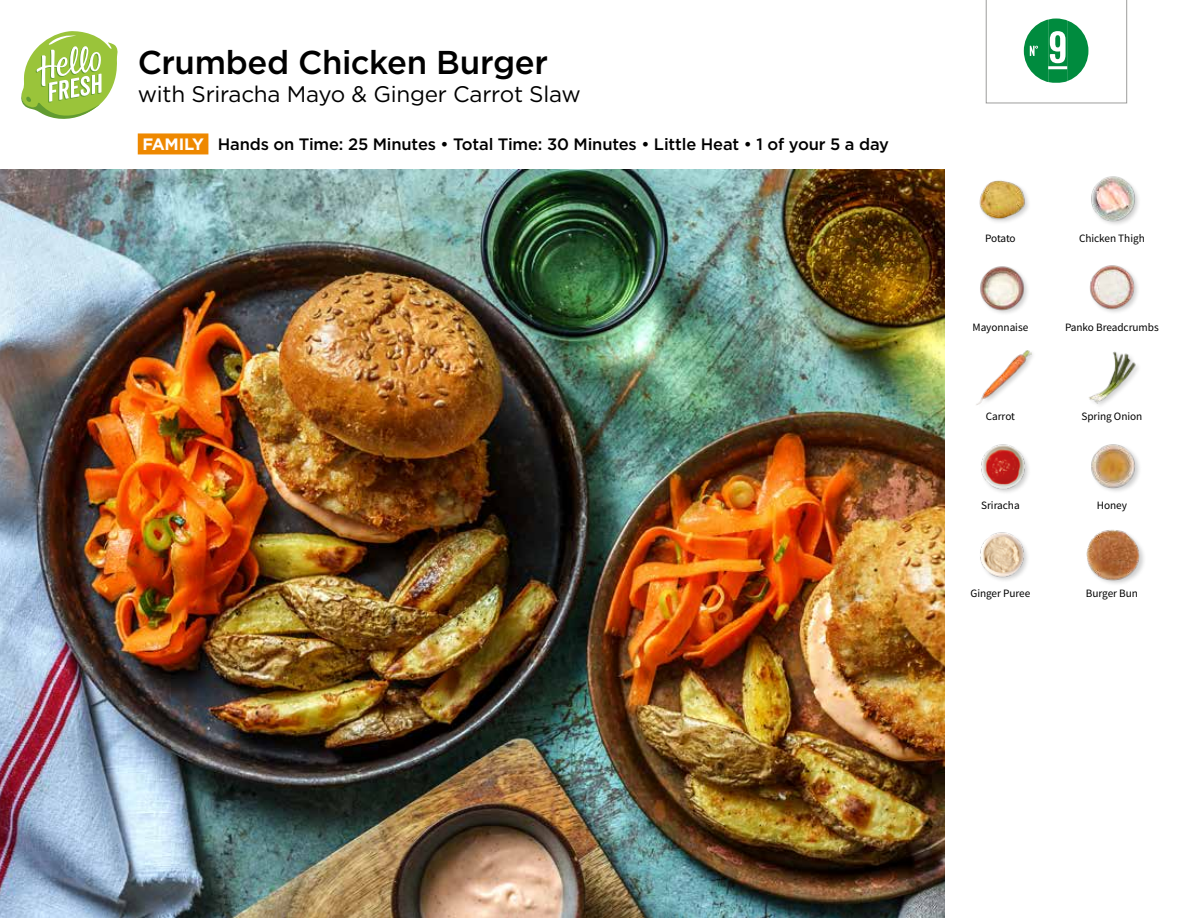
<style>
.page{position:relative;width:1188px;height:918px;background:#fff}
.page>*{position:absolute;margin:0;border:0;box-sizing:border-box;transform-origin:0 0}
.t1{font:45.9px "Kapra";color:#fff;scale:1.18 1}
.t2{font:500 33px "Gotham";letter-spacing:-.01em;color:#000}
.t3{font:22.5px "Gotham";letter-spacing:-.01em;color:#000}
.t4{font:500 16.5px "Gotham";letter-spacing:-.01em;color:#000}
.t5{font:11.25px "Source Sans Pro";letter-spacing:-.005em;color:#000}
.s1{font-weight:700;color:#fff}
</style>
<div class="page">
<div style="left:138px;top:133px;width:70px;height:21px;background:#e80"></div>
<svg style="left:21px;top:31px;width:97px;height:88px"></svg>
<img style="left:0;top:170px;width:945px;height:748px">
<img style="left:980px;top:532px;width:48px;height:49px">
<div style="left:1086px;top:529px;width:60px;height:57px;background:#000;opacity:.2"></div>
<img style="left:1086px;top:529px;width:56px;height:54px">
<img style="left:1091px;top:444px;width:49px;height:48px">
<img style="left:981px;top:444px;width:48px;height:49px">
<img style="left:976px;top:350px;width:56px;height:55px">
<img style="left:1089px;top:351px;width:49px;height:54px">
<img style="left:1089px;top:265px;width:49px;height:47px">
<img style="left:980px;top:266px;width:48px;height:48px">
<img style="left:979px;top:180px;width:50px;height:42px">
<img style="left:1091px;top:176px;width:48px;height:49px">
<svg style="left:986px;top:0;width:141px;height:104px"></svg>
<h2 class="t2" style="left:138px;top:41px;width:412px">Crumbed Chicken Burger</h2>
<h3 class="t3" style="left:138px;top:82px;width:445px">with Sriracha Mayo &amp; Ginger Carrot Slaw</h3>
<h3 class="t4" style="left:142px;top:133px;width:748px"><span class="s1">FAMILY</span> Hands on Time: 25 Minutes • Total Time: 30 Minutes • Little Heat • 1 of your 5 a day</h3>
<h1 class="t1" style="left:1048px;top:21px;width:18px">9</h1>
<p class="t5" style="left:985px;top:231px;width:32px">Potato</p>
<p class="t5" style="left:1079px;top:231px;width:67px">Chicken Thigh</p>
<p class="t5" style="left:973px;top:320px;width:57px">Mayonnaise</p>
<p class="t5" style="left:1065px;top:320px;width:95px">Panko Breadcrumbs</p>
<p class="t5" style="left:986px;top:409px;width:31px">Carrot</p>
<p class="t5" style="left:1081px;top:409px;width:62px">Spring Onion</p>
<p class="t5" style="left:981px;top:498px;width:40px">Sriracha</p>
<p class="t5" style="left:1097px;top:498px;width:32px">Honey</p>
<p class="t5" style="left:970px;top:586px;width:61px">Ginger Puree</p>
<p class="t5" style="left:1086px;top:586px;width:54px">Burger Bun</p>
</div>
